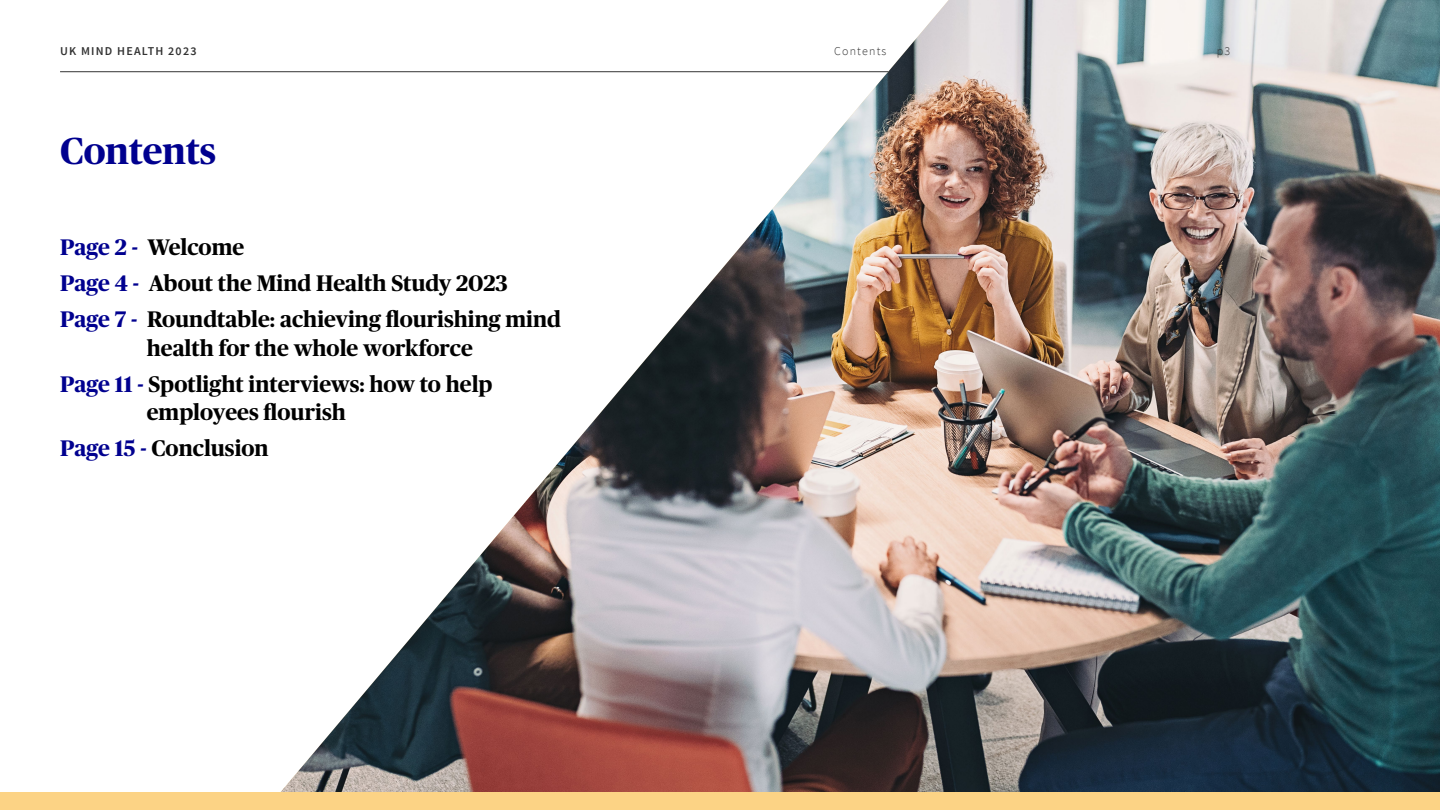
<style>
.page{position:relative;width:1440px;height:810px;background:#fff}
.page>*{position:absolute;margin:0;border:0;box-sizing:border-box;transform-origin:0 0}
.t1{font:700 37.5px "Publico Headline";color:#00008f}
.t2{font:700 22.5px/36px "Publico Headline";color:#000}
.t3{font:600 12px "Source Sans Pro";letter-spacing:.1em;color:#333}
.t4{font:300 12px "Source Sans Pro";letter-spacing:.1em;color:#333}
.s1{color:#00008f}
</style>
<div class="page">
<hr style="left:60px;top:71px;width:1170px;height:1px;background:#333">
<img style="left:266px;top:0;width:1174px;height:792px">
<div style="left:0;top:792px;width:1440px;height:18px;background:#fcd385"></div>
<p class="t3" style="left:60px;top:44px;width:138px">UK MIND HEALTH 2023</p>
<h1 class="t1" style="left:60px;top:124px;width:158px">Contents</h1>
<p class="t2" style="left:60px;top:228px;width:503px"><span class="s1">Page 2 -</span> Welcome<br><span class="s1">Page 4 -</span> About the Mind Health Study 2023<br><span class="s1">Page 7 -</span> Roundtable: achieving flourishing mind</p>
<p class="t2" style="left:60px;top:328px;width:434px;text-indent:87px">health for the whole workforce<br><span class="s1">Page 11 -</span> Spotlight interviews: how to help</p>
<p class="t2" style="left:60px;top:393px;width:287px;text-indent:87px">employees flourish<br><span class="s1">Page 15 -</span> Conclusion</p>
<p class="t4" style="left:834px;top:44px;width:54px">Contents</p>
<p class="t4" style="left:1217px;top:44px;width:15px">p3</p>
</div>
